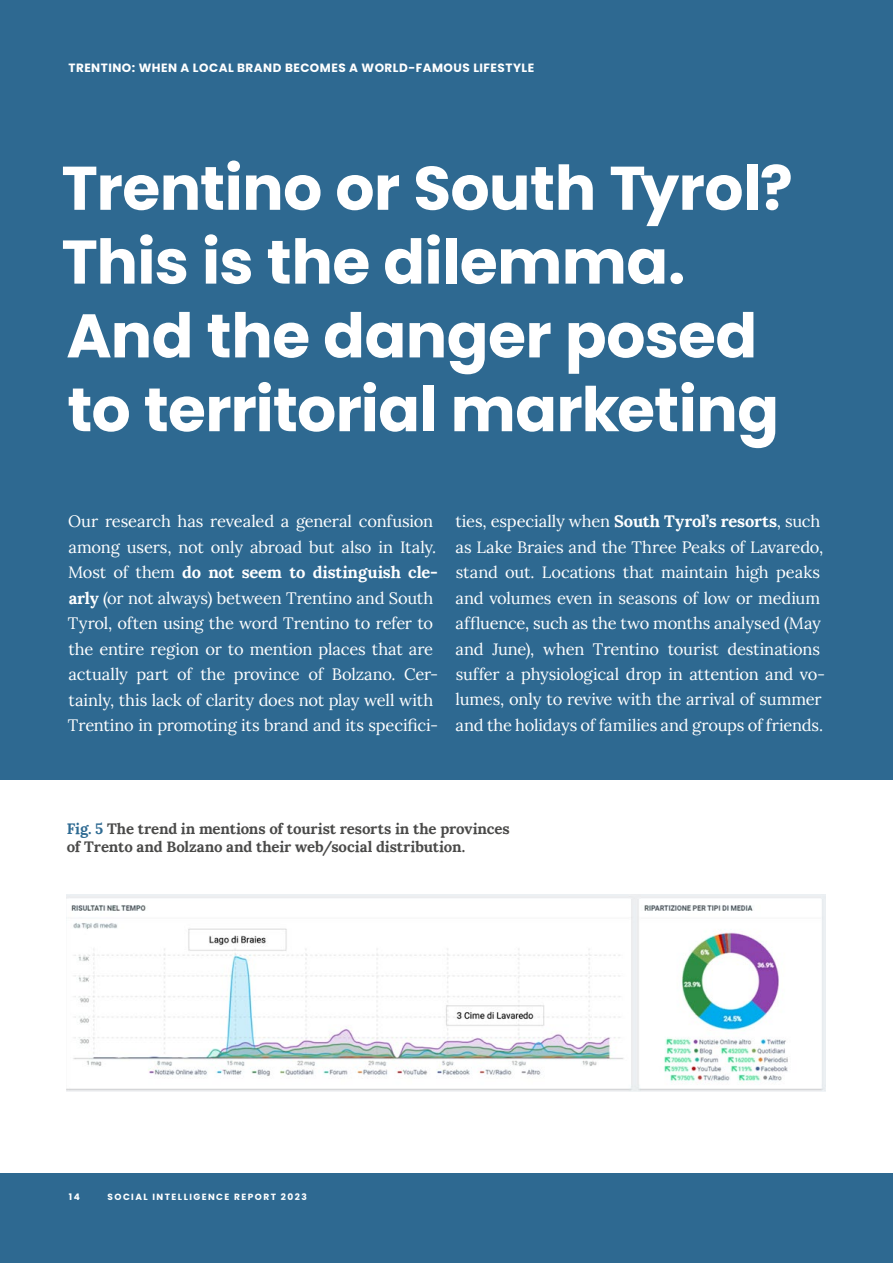
<style>
.page{position:relative;width:893px;height:1263px;background:#2e6991}
.page>*{position:absolute;margin:0;border:0;box-sizing:border-box;transform-origin:0 0}
.t1{font:700 61.5px/73.8px "Poppins";letter-spacing:-.01em;color:#fff}
.t2{font:16.5px/25.5px "Lora";letter-spacing:-.01em;color:#fff}
.t3{font:700 15px/18px "Lora";letter-spacing:-.005em;color:#4a4a49}
.t4{font:700 12px "Poppins";letter-spacing:.04em;color:#fff}
.t5{font:700 9px "Poppins";letter-spacing:.16em;color:#fff}
.s1{font-weight:700}
.s2{color:#2e6a92}
</style>
<div class="page">
<div style="left:0;top:780px;width:893px;height:392px;background:#fff"></div>
<img style="left:66px;top:895px;width:759px;height:197px">
<p class="t4" style="left:68px;top:61px;width:467px">TRENTINO: WHEN A LOCAL BRAND BECOMES A WORLD-FAMOUS LIFESTYLE</p>
<h1 class="t1" style="left:61px;top:152px;width:733px">Trentino or South Tyrol?<br>This is the dilemma.<br>And the danger posed to territorial marketing</h1>
<p class="t2" style="left:68px;top:507px;width:372px">Our research has revealed a general confusion among users, not only abroad but also in Italy.<br>Most of them <span class="s1">do not seem to distinguish cle&shy;arly</span> (or not always) between Trentino and South Tyrol, often using the word Trentino to refer to the entire region or to mention places that are actually part of the province of Bolzano. Cer&shy;tainly, this lack of clarity does not play well with Trentino in promoting its brand and its specifici-</p>
<p class="t2" style="left:455px;top:507px;width:371px">ties, especially when <span class="s1">South Tyrol’s resorts</span>, such as Lake Braies and the Three Peaks of Lavaredo, stand out. Locations that maintain high peaks and volumes even in seasons of low or medium affluence, such as the two months analysed (May and June), when Trentino tourist destinations suffer a physiological drop in attention and vo&shy;lumes, only to revive with the arrival of summer and the holidays of families and groups of friends.</p>
<p class="t3" style="left:67px;top:818px;width:445px"><span class="s2">Fig. 5</span> The trend in mentions of tourist resorts in the provinces of Trento and Bolzano and their web/social distribution.</p>
<p class="t5" style="left:69px;top:1192px;width:12px">14</p>
<p class="t5" style="left:108px;top:1192px;width:201px">SOCIAL INTELLIGENCE REPORT 2023</p>
</div>
